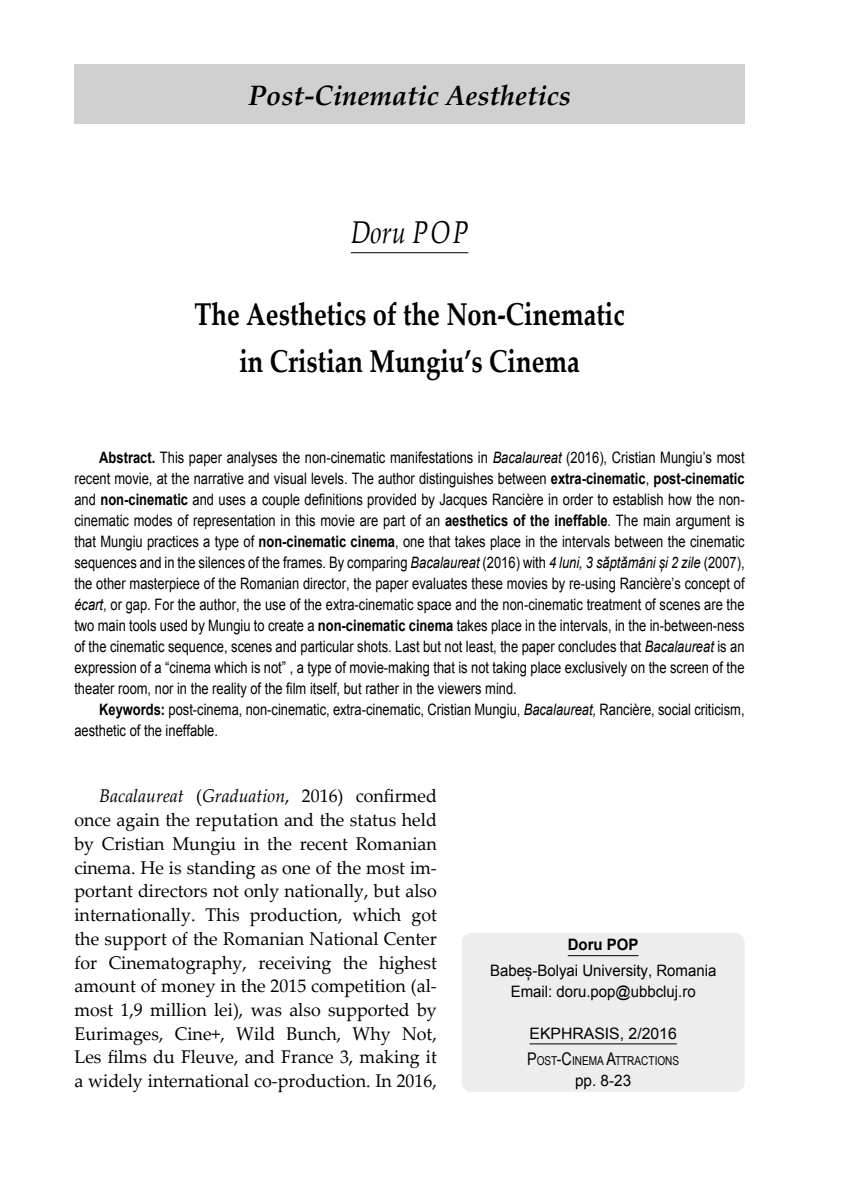
<style>
.page{position:relative;width:844px;height:1191px;background:#fff}
.page>*{position:absolute;margin:0;border:0;box-sizing:border-box;transform-origin:0 0}
.t1{font:700 31.5px/47.2px "Palatino Linotype";color:#000;text-align:center;scale:.81 1}
.t2{font:italic 31.5px "Palatino Linotype";letter-spacing:.05em;color:#000;scale:.81 1}
.t3{font:italic 700 28px "Palatino Linotype";color:#000}
.t4{font:18.38px/23.6px "Palatino Linotype";color:#000;text-align:justify}
.t5{font:15.75px/21px "Arial";color:#000;text-align:justify;scale:.82 1}
.t6{font:15.75px/21px "Arial";color:#000;text-align:center;scale:.95 1}
.t7{font:15.75px "Arial";color:#000}
.t8{font:15.75px "Arial";color:#000}
.t9{font:700 15.75px "Arial";color:#000;scale:.95 1}
.t10{font:12.25px "Arial Narrow";color:#000}
.s1{font-weight:700}
.s2{font-style:italic}
.s3{font-size:17.5px}
.s4{font-style:inherit}
</style>
<div class="page">
<hr style="left:351px;top:252px;width:117px;height:1px;background:#000">
<div style="left:461px;top:933px;width:283px;height:158px;background:#ededed;border-radius:10px"></div>
<hr style="left:529px;top:1043px;width:147px;height:1px;background:#000">
<hr style="left:567px;top:955px;width:71px;height:1px;background:#000">
<div style="left:74px;top:64px;width:670px;height:60px;background:#d0d0d0"></div>
<h2 class="t3" style="left:248px;top:75px;width:324px">Post-Cinematic Aesthetics</h2>
<h1 class="t2" style="left:351px;top:209px;width:143px">Doru Pop</h1>
<h1 class="t1" style="left:194px;top:289px;width:532px">The Aesthetics of the Non-Cinematic in Cristian Mungiu’s Cinema</h1>
<p class="t5" style="left:74px;top:447px;width:818px;text-indent:25px"><span class="s1">Abstract.</span> This paper analyses the non-cinematic manifestations in <span class="s2">Bacalaureat</span> (2016), Cristian Mungiu’s most recent movie, at the narrative and visual levels. The author distinguishes between <span class="s1">extra-cinematic</span>, <span class="s1">post-cinematic </span>and <span class="s1">non-cinematic</span> and uses a couple definitions provided by Jacques Rancière in order to establish how the non&shy;cinematic modes of representation in this movie are part of an <span class="s1">aesthetics of the ineffable</span>. The main argument is that Mungiu practices a type of <span class="s1">non-cinematic cinema</span>, one that takes place in the intervals between the cinematic sequences and in the silences of the frames. By comparing <span class="s2">Bacalaureat</span> (2016) with <span class="s2">4 luni, 3 săptămâni și 2 zile</span> (2007), the other masterpiece of the Romanian director, the paper evaluates these movies by re-using Rancière’s concept of <span class="s2">écart</span>, or gap. For the author, the use of the extra-cinematic space and the non-cinematic treatment of scenes are the two main tools used by Mungiu to create a <span class="s1">non-cinematic cinema</span> takes place in the intervals, in the in-between-ness of the cinematic sequence, scenes and particular shots. Last but not least, the paper concludes that <span class="s2">Bacalaureat</span> is an expression of a “cinema which is not” , a type of movie-making that is not taking place exclusively on the screen of the theater room, nor in the reality of the film itself, but rather in the viewers mind.</p>
<p class="t5" style="left:74px;top:699px;width:818px;text-indent:25px"><span class="s1">Keywords:</span> post-cinema, non-cinematic, extra-cinematic, Cristian Mungiu, <span class="s2">Bacalaureat,</span> Rancière, social criticism, aesthetic of the ineffable.</p>
<p class="t4" style="left:74px;top:783px;width:364px;text-indent:25px"><span class="s2">Bacalaureat</span> (<span class="s2">Graduation</span>, 2016) confirmed once again the reputation and the status held by Cristian Mungiu in the recent Romanian cinema. He is standing as one of the most im&shy;portant directors not only nationally, but also internationally. This production, which got the support of the Romanian National Center for Cinematography, receiving the highest amount of money in the 2015 competition (al&shy;most 1,9 million lei), was also supported by Eurimages, Cine+, Wild Bunch, Why Not, Les films du Fleuve, and France 3, making it a widely international co-production. In 2016,</p>
<p class="t9" style="left:567px;top:934px;width:74px">Doru Pop</p>
<p class="t6" style="left:490px;top:960px;width:240px">Babeș-Bolyai University, Romania<br>Email: doru.pop@ubbcluj.ro</p>
<p class="t7" style="left:529px;top:1022px;width:149px">EKPHRASIS, 2/2016</p>
<p class="t10" style="left:527px;top:1051px;width:153px"><span class="s3">P</span>OST<span class="s3">-C</span>INEMA <span class="s3">A</span>TTRACTIONS</p>
<p class="t8" style="left:575px;top:1069px;width:58px"><span class="s4">pp</span>. 8-23</p>
</div>
